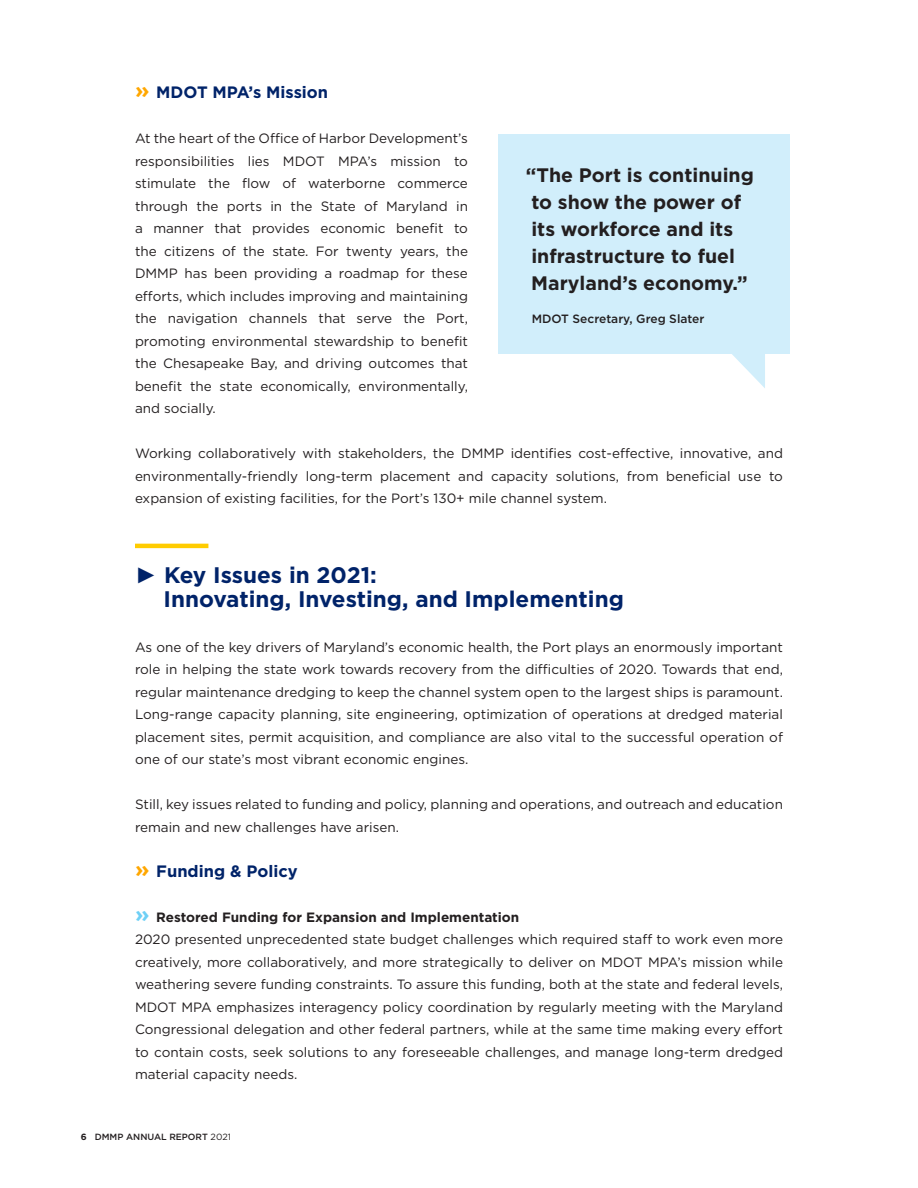
<style>
.page{position:relative;width:918px;height:1188px;background:#fff}
.page>*{position:absolute;margin:0;border:0;box-sizing:border-box;transform-origin:0 0}
.t1{font:700 22.5px "Gotham";color:#002369}
.t2{font:700 19.5px/27px "Gotham";color:#231f20}
.t3{font:700 16.5px "Gotham";color:#002369}
.t4{font:13.5px/22.5px "Gotham";color:#231f20;text-align:justify}
.t5{font:700 13.5px "Gotham";color:#231f20}
.t6{font:500 12px "Gotham";color:#231f20}
.t7{font:500 9px "Gotham";color:#231f20}
.s1{font-size:22.5px;color:#ffa700}
.s2{font-family:"Arial"}
.s3{font-size:22.5px;color:#6ed0f6}
.s4{font-weight:700}
.s5{font-weight:400}
</style>
<div class="page">
<div style="left:498px;top:135px;width:292px;height:219px;background:#d1eefb"></div>
<svg style="left:732px;top:354px;width:33px;height:34px"></svg>
<hr style="left:135px;top:544px;width:73px;height:4px;background:#fc0">
<p class="t3" style="left:135px;top:81px;width:195px"><span class="s1">»</span> MDOT MPA’s Mission</p>
<p class="t4" style="left:135px;top:127px;width:335px">At the heart of the Office of Harbor Development’s responsibilities lies MDOT MPA’s mission to stimulate the flow of waterborne commerce through the ports in the State of Maryland in a manner that provides economic benefit to the citizens of the state. For twenty years, the DMMP has been providing a roadmap for these efforts, which includes improving and maintaining the navigation channels that serve the Port, promoting environmental stewardship to benefit the Chesapeake Bay, and driving outcomes that benefit the state economically, environmentally, and socially.</p>
<p class="t4" style="left:135px;top:442px;width:650px">Working collaboratively with stakeholders, the DMMP identifies cost-effective, innovative, and environmentally-friendly long-term placement and capacity solutions, from beneficial use to expansion of existing facilities, for the Port’s 130+ mile channel system.</p>
<p class="t2" style="left:526px;top:161px;width:229px">“The Port is continuing to show the power of its workforce and its infrastructure to fuel<br>Maryland’s economy.”</p>
<p class="t6" style="left:532px;top:311px;width:174px">MDOT Secretary, Greg Slater</p>
<p class="t1" style="left:135px;top:560px;width:243px"><span class="s2">►</span> Key Issues in 2021:</p>
<p class="t1" style="left:164px;top:584px;width:462px">Innovating, Investing, and Implementing</p>
<p class="t4" style="left:135px;top:635px;width:650px">As one of the key drivers of Maryland’s economic health, the Port plays an enormously important role in helping the state work towards recovery from the difficulties of 2020. Towards that end, regular maintenance dredging to keep the channel system open to the largest ships is paramount.<br>Long-range capacity planning, site engineering, optimization of operations at dredged material placement sites, permit acquisition, and compliance are also vital to the successful operation of one of our state’s most vibrant economic engines.</p>
<p class="t4" style="left:135px;top:793px;width:649px">Still, key issues related to funding and policy, planning and operations, and outreach and education remain and new challenges have arisen.</p>
<p class="t3" style="left:135px;top:860px;width:164px"><span class="s1">»</span> Funding &amp; Policy</p>
<p class="t5" style="left:135px;top:908px;width:386px"><span class="s3">»</span> Restored Funding for Expansion and Implementation</p>
<p class="t4" style="left:135px;top:928px;width:650px">2020 presented unprecedented state budget challenges which required staff to work even more creatively, more collaboratively, and more strategically to deliver on MDOT MPA’s mission while weathering severe funding constraints. To assure this funding, both at the state and federal levels, MDOT MPA emphasizes interagency policy coordination by regularly meeting with the Maryland Congressional delegation and other federal partners, while at the same time making every effort to contain costs, seek solutions to any foreseeable challenges, and manage long-term dredged material capacity needs.</p>
<p class="t7" style="left:81px;top:1131px;width:152px"><span class="s4">6</span> DMMP ANNUAL REPORT <span class="s5">2021</span></p>
</div>
